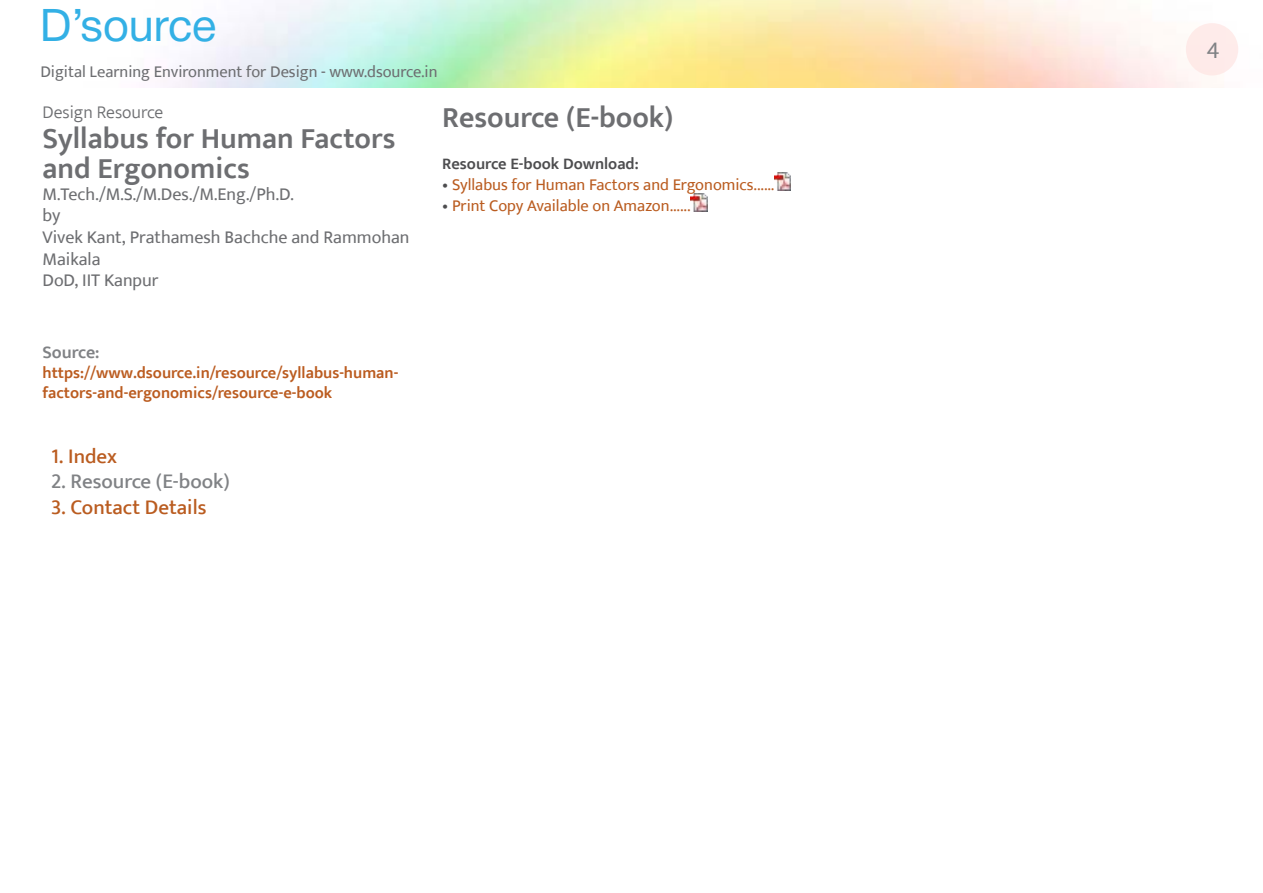
<style>
.page{position:relative;width:1263px;height:893px;background:#fff}
.page>*{position:absolute;margin:0;border:0;box-sizing:border-box;transform-origin:0 0}
.t1{font:45px "Helvetica Neue";color:#33b0e5}
.t2{font:600 30px/30px "Ek Mukta";color:#6d6e71}
.t3{font:24px "Ek Mukta";color:#808285}
.t4{font:500 21px "Ek Mukta";color:#ba5c20}
.t5{font:500 21px "Ek Mukta";color:#808285}
.t6{font:18px/21.6px "Ek Mukta";color:#6d6e71}
.t7{font:300 18px "Ek Mukta";color:#6d6e71}
.t8{font:600 18px "Ek Mukta";color:#808285}
.t9{font:600 16.5px/19.8px "Ek Mukta";color:#bb5c20}
.t10{font:16.5px "Ek Mukta";color:#ba5c20}
.t11{font:16.5px "Ek Mukta";color:#6d6e71}
.t12{font:600 16.5px "Ek Mukta";color:#4d4d4f}
.s1{color:#4d4d4f}
</style>
<div class="page">
<div style="left:1186px;top:23px;width:52px;height:52px;background:#feebea;border-radius:50%"></div>
<img style="left:774px;top:172px;width:17px;height:18px">
<img style="left:690px;top:193px;width:17px;height:18px">
<h1 class="t1" style="left:40px;top:-7px;width:178px">D’source</h1>
<p class="t11" style="left:40px;top:62px;width:399px">Digital Learning Environment for Design - www.dsource.in</p>
<p class="t7" style="left:43px;top:101px;width:122px">Design Resource</p>
<h2 class="t2" style="left:43px;top:123px;width:354px">Syllabus for Human Factors and Ergonomics</h2>
<p class="t6" style="left:43px;top:183px;width:368px">M.Tech./M.S./M.Des./M.Eng./Ph.D.<br>by<br>Vivek Kant, Prathamesh Bachche and Rammohan<br>Maikala<br>DoD, IIT Kanpur</p>
<p class="t8" style="left:43px;top:342px;width:59px">Source:</p>
<p class="t9" style="left:43px;top:363px;width:357px">https://www.dsource.in/resource/syllabus-human&shy;factors-and-ergonomics/resource-e-book</p>
<p class="t4" style="left:51px;top:444px;width:67px">1. Index</p>
<p class="t5" style="left:51px;top:469px;width:180px">2. Resource (E-book)</p>
<p class="t4" style="left:51px;top:494px;width:157px">3. Contact Details</p>
<h2 class="t2" style="left:442px;top:102px;width:233px">Resource (E-book)</h2>
<p class="t12" style="left:442px;top:153px;width:198px">Resource E-book Download:</p>
<p class="t10" style="left:442px;top:175px;width:334px"><span class="s1">•</span> Syllabus for Human Factors and Ergonomics......</p>
<p class="t10" style="left:442px;top:196px;width:250px"><span class="s1">•</span> Print Copy Available on Amazon......</p>
<h3 class="t3" style="left:1207px;top:35px;width:14px">4</h3>
</div>
